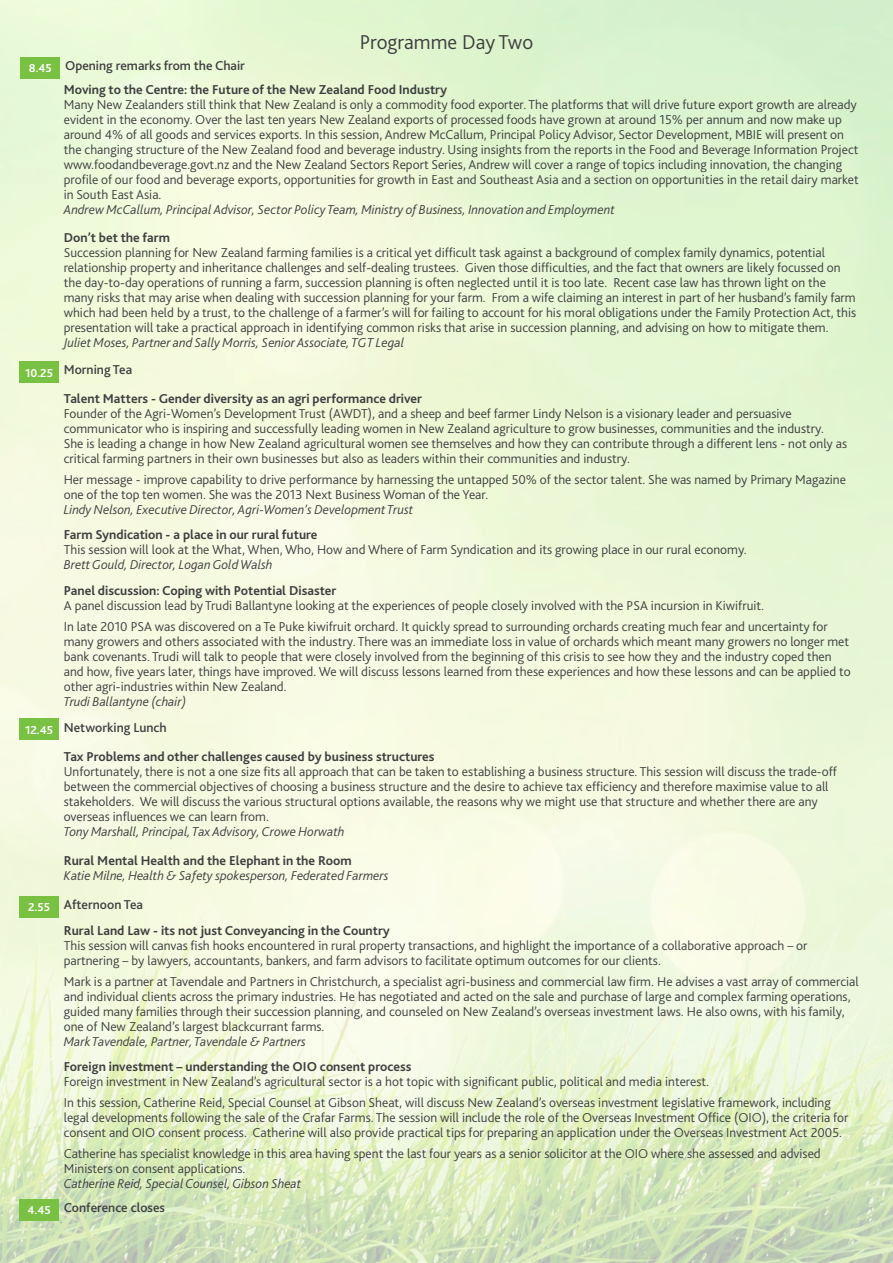
<style>
.page{position:relative;width:893px;height:1263px;background:#fff}
.page>*{position:absolute;margin:0;border:0;box-sizing:border-box;transform-origin:0 0}
.t1{font:300 21px "Bliss 2";color:#3e3e3f}
.t2{font:300 13.5px/15px "Bliss 2";color:#3e3e3f}
.t3{font:italic 300 13.5px "Bliss 2";color:#3e3e3f}
.t4{font:700 13.5px "Bliss 2";color:#3e3e3f}
.t5{font:500 13.5px "Bliss 2";color:#3e3e3f}
.t6{font:700 12px "Bliss 2";color:#fff}
</style>
<div class="page">
<img style="left:0;top:0;width:893px;height:1263px">
<div style="left:21px;top:57px;width:39px;height:21px;background:#79c142"></div>
<div style="left:20px;top:361px;width:39px;height:22px;background:#79c142"></div>
<div style="left:20px;top:719px;width:39px;height:21px;background:#79c142"></div>
<div style="left:20px;top:896px;width:39px;height:21px;background:#79c142"></div>
<div style="left:20px;top:1199px;width:39px;height:21px;background:#79c142"></div>
<p class="t6" style="left:29px;top:61px;width:25px">8.45</p>
<p class="t5" style="left:65px;top:58px;width:181px">Opening remarks from the Chair</p>
<p class="t1" style="left:360px;top:29px;width:175px">Programme Day Two</p>
<p class="t4" style="left:64px;top:82px;width:385px">Moving to the Centre: the Future of the New Zealand Food Industry</p>
<p class="t2" style="left:64px;top:97px;width:796px">Many New Zealanders still think that New Zealand is only a commodity food exporter. The platforms that will drive future export growth are already evident in the economy. Over the last ten years New Zealand exports of processed foods have grown at around 15% per annum and now make up around 4% of all goods and services exports. In this session, Andrew McCallum, Principal Policy Advisor, Sector Development, MBIE will present on the changing structure of the New Zealand food and beverage industry. Using insights from the reports in the Food and Beverage Information Project</p>
<p class="t2" style="left:64px;top:157px;width:797px">www.foodandbeverage.govt.nz and the New Zealand Sectors Report Series, Andrew will cover a range of topics including innovation, the changing profile of our food and beverage exports, opportunities for growth in East and Southeast Asia and a section on opportunities in the retail dairy market in South East Asia.</p>
<p class="t3" style="left:64px;top:202px;width:553px">Andrew McCallum, Principal Advisor, Sector Policy Team, Ministry of Business, Innovation and Employment</p>
<p class="t4" style="left:64px;top:229px;width:108px">Don’t bet the farm</p>
<p class="t2" style="left:64px;top:244px;width:794px">Succession planning for New Zealand farming families is a critical yet difficult task against a background of complex family dynamics, potential relationship property and inheritance challenges and self-dealing trustees. Given those difficulties, and the fact that owners are likely focussed on the day-to-day operations of running a farm, succession planning is often neglected until it is too late. Recent case law has thrown light on the many risks that may arise when dealing with succession planning for your farm. From a wife claiming an interest in part of her husband’s family farm which had been held by a trust, to the challenge of a farmer’s will for failing to account for his moral obligations under the Family Protection Act, this presentation will take a practical approach in identifying common risks that arise in succession planning, and advising on how to mitigate them.</p>
<p class="t3" style="left:64px;top:334px;width:342px">Juliet Moses, Partner and Sally Morris, Senior Associate, TGT Legal</p>
<p class="t6" style="left:25px;top:365px;width:29px">10.25</p>
<p class="t5" style="left:64px;top:361px;width:70px">Morning Tea</p>
<p class="t4" style="left:64px;top:390px;width:360px">Talent Matters - Gender diversity as an agri performance driver</p>
<p class="t2" style="left:64px;top:406px;width:729px">Founder of the Agri-Women’s Development Trust (AWDT), and a sheep and beef farmer Lindy Nelson is a visionary leader and persuasive</p>
<p class="t2" style="left:64px;top:421px;width:762px">communicator who is inspiring and successfully leading women in New Zealand agriculture to grow businesses, communities and the industry.</p>
<p class="t2" style="left:64px;top:436px;width:785px">She is leading a change in how New Zealand agricultural women see themselves and how they can contribute through a different lens - not only as critical farming partners in their own businesses but also as leaders within their communities and industry.</p>
<p class="t2" style="left:64px;top:472px;width:784px">Her message - improve capability to drive performance by harnessing the untapped 50% of the sector talent. She was named by Primary Magazine one of the top ten women. She was the 2013 Next Business Woman of the Year.</p>
<p class="t3" style="left:64px;top:501px;width:351px">Lindy Nelson, Executive Director, Agri-Women’s Development Trust</p>
<p class="t4" style="left:64px;top:526px;width:255px">Farm Syndication - a place in our rural future</p>
<p class="t2" style="left:64px;top:542px;width:685px">This session will look at the What, When, Who, How and Where of Farm Syndication and its growing place in our rural economy.</p>
<p class="t3" style="left:64px;top:556px;width:210px">Brett Gould, Director, Logan Gold Walsh</p>
<p class="t4" style="left:64px;top:582px;width:274px">Panel discussion: Coping with Potential Disaster</p>
<p class="t2" style="left:64px;top:597px;width:702px">A panel discussion lead by Trudi Ballantyne looking at the experiences of people closely involved with the PSA incursion in Kiwifruit.</p>
<p class="t2" style="left:64px;top:618px;width:788px">In late 2010 PSA was discovered on a Te Puke kiwifruit orchard. It quickly spread to surrounding orchards creating much fear and uncertainty for many growers and others associated with the industry. There was an immediate loss in value of orchards which meant many growers no longer met bank covenants. Trudi will talk to people that were closely involved from the beginning of this crisis to see how they and the industry coped then and how, five years later, things have improved. We will discuss lessons learned from these experiences and how these lessons and can be applied to other agri-industries within New Zealand.</p>
<p class="t3" style="left:64px;top:693px;width:124px">Trudi Ballantyne (chair)</p>
<p class="t6" style="left:25px;top:722px;width:30px">12.45</p>
<p class="t5" style="left:64px;top:719px;width:104px">Networking Lunch</p>
<p class="t4" style="left:64px;top:748px;width:372px">Tax Problems and other challenges caused by business structures</p>
<p class="t2" style="left:64px;top:763px;width:775px">Unfortunately, there is not a one size fits all approach that can be taken to establishing a business structure. This session will discuss the trade-off between the commercial objectives of choosing a business structure and the desire to achieve tax efficiency and therefore maximise value to all stakeholders. We will discuss the various structural options available, the reasons why we might use that structure and whether there are any</p>
<p class="t2" style="left:64px;top:808px;width:207px">overseas influences we can learn from.</p>
<p class="t3" style="left:64px;top:823px;width:282px">Tony Marshall, Principal, Tax Advisory, Crowe Horwath</p>
<p class="t4" style="left:64px;top:852px;width:289px">Rural Mental Health and the Elephant in the Room</p>
<p class="t3" style="left:64px;top:867px;width:326px">Katie Milne, Health &amp; Safety spokesperson, Federated Farmers</p>
<p class="t6" style="left:28px;top:900px;width:23px">2.55</p>
<p class="t5" style="left:64px;top:896px;width:81px">Afternoon Tea</p>
<p class="t4" style="left:64px;top:922px;width:328px">Rural Land Law - its not just Conveyancing in the Country</p>
<p class="t2" style="left:64px;top:938px;width:745px">This session will canvas fish hooks encountered in rural property transactions, and highlight the importance of a collaborative approach – or</p>
<p class="t2" style="left:64px;top:953px;width:599px">partnering – by lawyers, accountants, bankers, and farm advisors to facilitate optimum outcomes for our clients.</p>
<p class="t2" style="left:64px;top:974px;width:796px">Mark is a partner at Tavendale and Partners in Christchurch, a specialist agri-business and commercial law firm. He advises a vast array of commercial and individual clients across the primary industries. He has negotiated and acted on the sale and purchase of large and complex farming operations, guided many families through their succession planning, and counseled on New Zealand’s overseas investment laws. He also owns, with his family, one of New Zealand’s largest blackcurrant farms.</p>
<p class="t3" style="left:64px;top:1033px;width:244px">Mark Tavendale, Partner, Tavendale &amp; Partners</p>
<p class="t4" style="left:64px;top:1058px;width:349px">Foreign investment – understanding the OIO consent process</p>
<p class="t2" style="left:64px;top:1074px;width:647px">Foreign investment in New Zealand’s agricultural sector is a hot topic with significant public, political and media interest.</p>
<p class="t2" style="left:64px;top:1095px;width:786px">In this session, Catherine Reid, Special Counsel at Gibson Sheat, will discuss New Zealand’s overseas investment legislative framework, including legal developments following the sale of the Crafar Farms. The session will include the role of the Overseas Investment Office (OIO), the criteria for consent and OIO consent process. Catherine will also provide practical tips for preparing an application under the Overseas Investment Act 2005.</p>
<p class="t2" style="left:64px;top:1146px;width:758px">Catherine has specialist knowledge in this area having spent the last four years as a senior solicitor at the OIO where she assessed and advised</p>
<p class="t2" style="left:64px;top:1161px;width:183px">Ministers on consent applications.</p>
<p class="t3" style="left:64px;top:1175px;width:239px">Catherine Reid, Special Counsel, Gibson Sheat</p>
<p class="t6" style="left:27px;top:1203px;width:25px">4.45</p>
<p class="t5" style="left:64px;top:1199px;width:103px">Conference closes</p>
</div>
